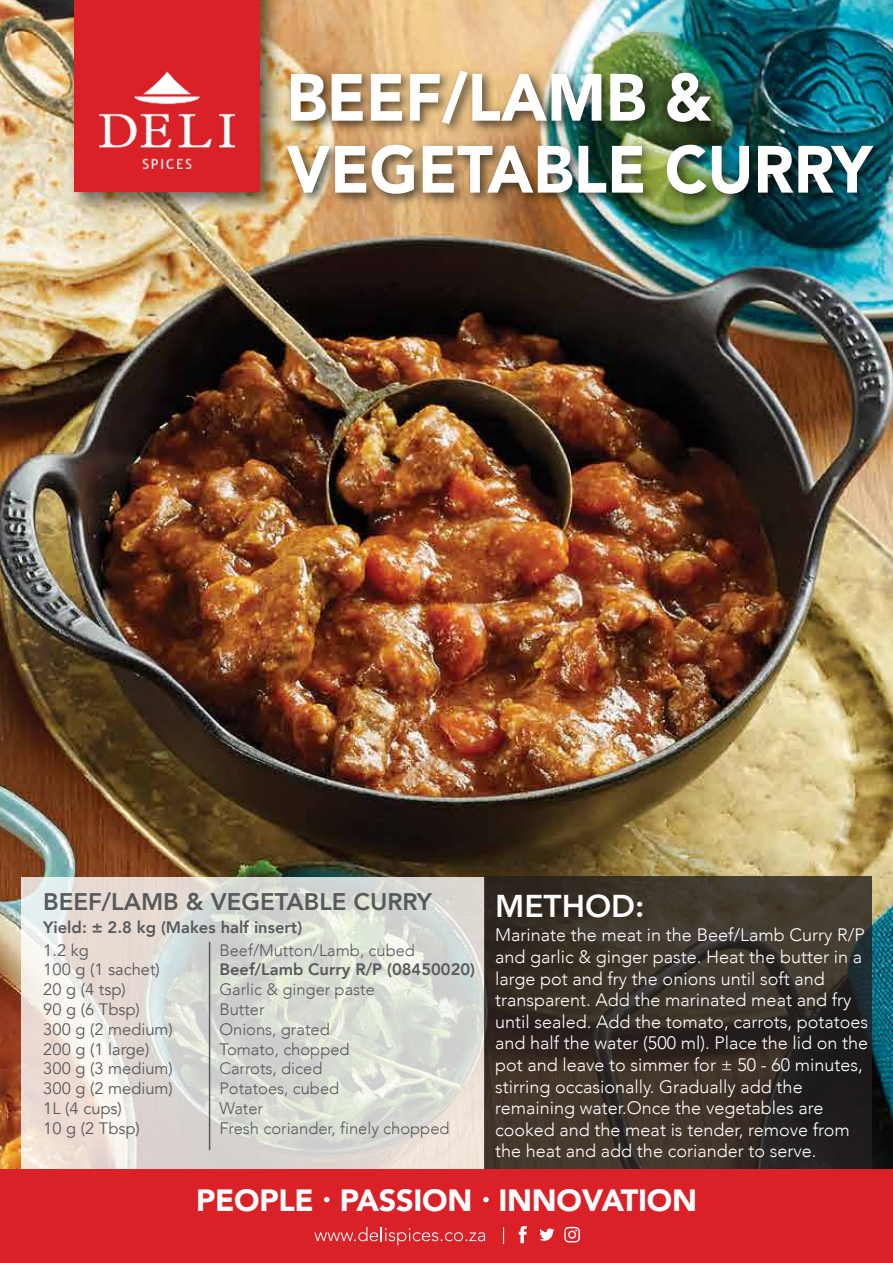
<style>
.page{position:relative;width:893px;height:1263px;background:#fff}
.page>*{position:absolute;margin:0;border:0;box-sizing:border-box;transform-origin:0 0}
.t1{font:900 66px/72px "Avenir";color:#fff;scale:.94 1}
.t2{font:800 31.5px "Avenir";color:#fff}
.t3{font:900 30.6px "Avenir";letter-spacing:-.01em;color:#fff}
.t4{font:800 24px "Avenir";color:#58595b}
.t5{font:300 18px/21.6px "Avenir";color:#fff}
.t6{font:300 16.5px/19.8px "Avenir";color:#58595b}
.t7{font:16.5px/19.8px "Avenir";color:#58595b}
.t8{font:800 16.5px "Avenir";color:#58595b}
</style>
<div class="page">
<img style="left:0;top:0;width:893px;height:1169px">
<svg style="left:21px;top:877px;width:464px;height:292px"></svg>
<svg style="left:485px;top:877px;width:387px;height:292px"></svg>
<div style="left:0;top:1169px;width:893px;height:94px;background:#da2128"></div>
<svg style="left:314px;top:1227px;width:171px;height:18px"></svg>
<svg style="left:539px;top:1228px;width:15px;height:13px"></svg>
<svg style="left:519px;top:1226px;width:8px;height:17px"></svg>
<svg style="left:564px;top:1227px;width:16px;height:15px"></svg>
<svg style="left:503px;top:1227px;width:1px;height:17px"></svg>
<img style="left:60px;top:0;width:231px;height:223px">
<div style="left:74px;top:0;width:186px;height:192px;background:#da2128"></div>
<img style="left:100px;top:72px;width:135px;height:96px">
<svg style="left:324px;top:1197px;width:5px;height:5px"></svg>
<svg style="left:483px;top:1197px;width:6px;height:5px"></svg>
<img style="left:278px;top:56px;width:613px;height:184px">
<hr style="left:209px;top:942px;width:1px;height:208px;background:#58595b">
<h1 class="t1" style="left:286px;top:60px;width:625px">BEEF/LAMB &amp;<br>VEGETABLE CURRY</h1>
<h3 class="t4" style="left:43px;top:883px;width:390px">BEEF/LAMB &amp; VEGETABLE CURRY</h3>
<p class="t7" style="left:43px;top:940px;width:131px">1.2 kg<br>100 g (1 sachet)<br>20 g (4 tsp)<br>90 g (6 Tbsp)<br>300 g (2 medium)<br>200 g (1 large)<br>300 g (3 medium)<br>300 g (2 medium)<br>1L (4 cups)<br>10 g (2 Tbsp)</p>
<p class="t8" style="left:43px;top:914px;width:260px">Yield: ± 2.8 kg (Makes half insert)</p>
<p class="t6" style="left:219px;top:940px;width:197px">Beef/Mutton/Lamb, cubed</p>
<p class="t8" style="left:219px;top:957px;width:257px">Beef/Lamb Curry R/P (08450020)</p>
<p class="t6" style="left:219px;top:980px;width:232px">Garlic &amp; ginger paste<br>Butter<br>Onions, grated<br>Tomato, chopped<br>Carrots, diced<br>Potatoes, cubed<br>Water<br>Fresh coriander, finely chopped</p>
<h2 class="t2" style="left:495px;top:881px;width:151px">METHOD:</h2>
<p class="t5" style="left:495px;top:924px;width:375px">Marinate the meat in the Beef/Lamb Curry R/P and garlic &amp; ginger paste. Heat the butter in a large pot and fry the onions until soft and transparent. Add the marinated meat and fry until sealed. Add the tomato, carrots, potatoes and half the water (500 ml). Place the lid on the pot and leave to simmer for ± 50 - 60 minutes, stirring occasionally. Gradually add the remaining water.Once the vegetables are cooked and the meat is tender, remove from the heat and add the coriander to serve.</p>
<h3 class="t3" style="left:196px;top:1174px;width:502px">PEOPLE PASSION INNOVATION</h3>
</div>
